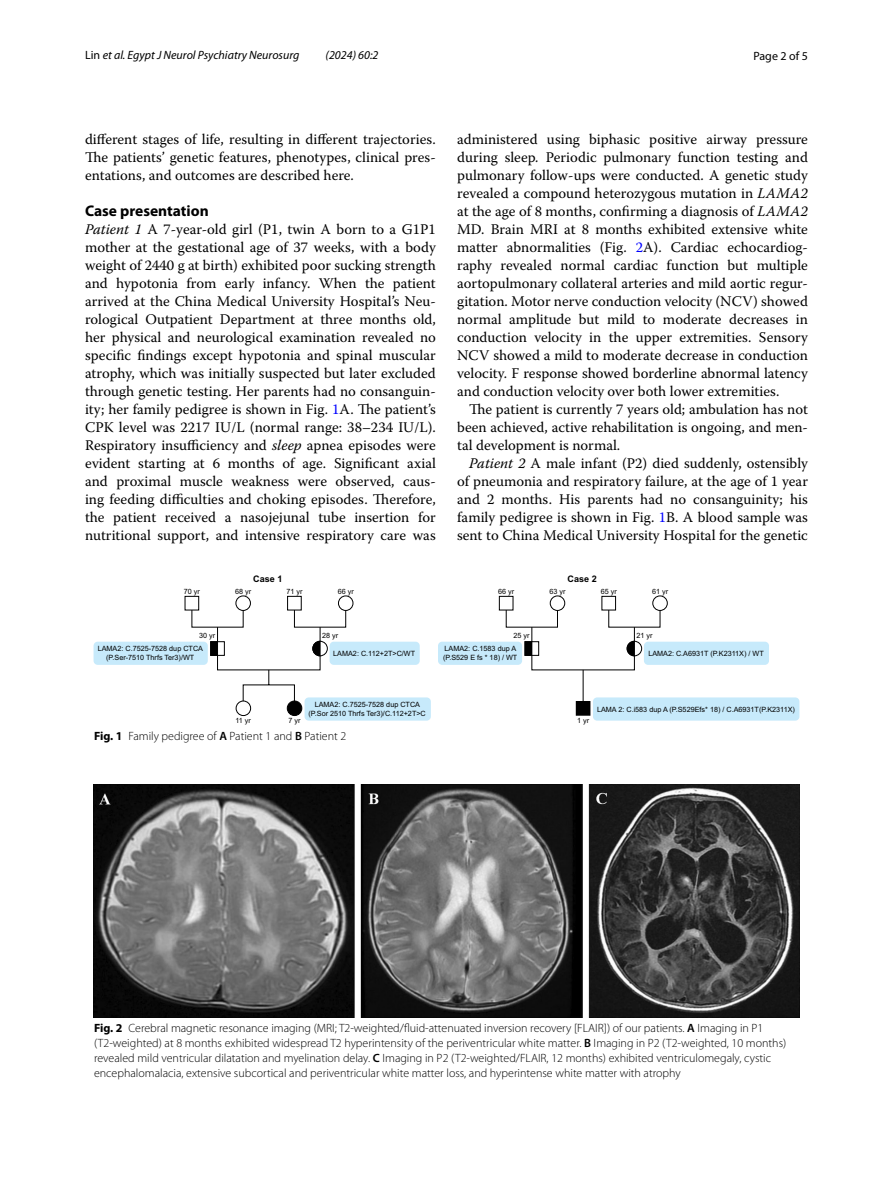
<style>
.page{position:relative;width:893px;height:1187px;background:#fff}
.page>*{position:absolute;margin:0;border:0;box-sizing:border-box;transform-origin:0 0}
.t1{font:700 15.45px "Myriad Pro";color:#000}
.t2{font:14.7px/18px "Warnock Pro";color:#000;text-align:justify}
.t3{font:300 12px/15px "Myriad Pro";color:#000}
.t4{font:italic 12px "Myriad Pro";color:#000}
.t5{font:12px "Myriad Pro";color:#000}
.t6{font:700 9px "Arial";color:#000}
.t7{font:7.2px/12.8px "Arial";color:#000}
.s1{font-style:normal}
.s2{font-style:italic}
.s3{color:#00f}
.s4{font-weight:700}
.s5{font-weight:600}
</style>
<div class="page">
<div style="left:185px;top:596px;width:14px;height:14px;border:1px solid #000"></div>
<div style="left:211px;top:641px;width:7px;height:14px;background:#000"></div>
<div style="left:210px;top:641px;width:8px;height:14px;border:1px solid #000"></div>
<div style="left:94px;top:641px;width:114px;height:23px;background:#c7eafb;border-radius:4px"></div>
<div style="left:305px;top:697px;width:126px;height:23px;background:#c7eafb;border-radius:4px"></div>
<div style="left:294px;top:609px;width:52px;height:18px;border:1px solid #000"></div>
<div style="left:338px;top:595px;width:15px;height:15px;border:1px solid #000;border-radius:50%"></div>
<div style="left:330px;top:641px;width:90px;height:23px;background:#c7eafb;border-radius:4px"></div>
<div style="left:312px;top:641px;width:16px;height:15px;border:1px solid #000;border-radius:50%"></div>
<svg style="left:217px;top:595px;width:104px;height:107px"></svg>
<div style="left:287px;top:701px;width:15px;height:14px;background:#000;border-radius:50%"></div>
<div style="left:287px;top:700px;width:15px;height:15px;border:1px solid #000;border-radius:50%"></div>
<div style="left:236px;top:700px;width:15px;height:15px;border:1px solid #000;border-radius:50%"></div>
<div style="left:499px;top:596px;width:14px;height:14px;border:1px solid #000"></div>
<div style="left:576px;top:701px;width:14px;height:14px;background:#000"></div>
<div style="left:525px;top:641px;width:7px;height:14px;background:#000"></div>
<div style="left:438px;top:641px;width:84px;height:23px;background:#c7eafb;border-radius:4px"></div>
<div style="left:593px;top:697px;width:206px;height:23px;background:#c7eafb;border-radius:4px"></div>
<div style="left:652px;top:595px;width:16px;height:15px;border:1px solid #000;border-radius:50%"></div>
<div style="left:644px;top:641px;width:125px;height:23px;background:#c7eafb;border-radius:4px"></div>
<div style="left:627px;top:641px;width:15px;height:15px;border:1px solid #000;border-radius:50%"></div>
<svg style="left:531px;top:595px;width:104px;height:106px"></svg>
<img style="left:93px;top:784px;width:706px;height:232px">
<p class="t4" style="left:85px;top:48px;width:216px"><span class="s1">Lin</span> et al. Egypt J Neurol Psychiatry Neurosurg</p>
<p class="t4" style="left:326px;top:48px;width:54px">(2024) 60:2</p>
<p class="t5" style="left:753px;top:48px;width:56px">Page 2 of 5</p>
<p class="t2" style="left:85px;top:130px;width:352px">different stages of life, resulting in different trajectories.<br>The patients’ genetic features, phenotypes, clinical pres&shy;entations, and outcomes are described here.</p>
<p class="t1" style="left:85px;top:200px;width:125px">Case presentation</p>
<p class="t2" style="left:85px;top:220px;width:352px"><span class="s2">Patient 1</span> A 7-year-old girl (P1, twin A born to a G1P1 mother at the gestational age of 37 weeks, with a body weight of 2440 g at birth) exhibited poor sucking strength and hypotonia from early infancy. When the patient arrived at the China Medical University Hospital’s Neu&shy;rological Outpatient Department at three months old, her physical and neurological examination revealed no specific findings except hypotonia and spinal muscular atrophy, which was initially suspected but later excluded through genetic testing. Her parents had no consanguin&shy;ity; her family pedigree is shown in Fig. <span class="s3">1</span>A. The patient’s CPK level was 2217 IU/L (normal range: 38–234 IU/L).<br>Respiratory insufficiency and <span class="s2">sleep</span> apnea episodes were evident starting at 6 months of age. Significant axial and proximal muscle weakness were observed, caus&shy;ing feeding difficulties and choking episodes. Therefore, the patient received a nasojejunal tube insertion for nutritional support, and intensive respiratory care was</p>
<p class="t6" style="left:253px;top:572px;width:31px">Case 1</p>
<p class="t2" style="left:457px;top:130px;width:352px">administered using biphasic positive airway pressure during sleep<span class="s2">.</span> Periodic pulmonary function testing and pulmonary follow-ups were conducted. A genetic study revealed a compound heterozygous mutation in <span class="s2">LAMA2 </span>at the age of 8 months, confirming a diagnosis of <span class="s2">LAMA2<br></span>MD. Brain MRI at 8 months exhibited extensive white matter abnormalities (Fig. <span class="s3">2</span>A). Cardiac echocardiog&shy;raphy revealed normal cardiac function but multiple aortopulmonary collateral arteries and mild aortic regur&shy;gitation. Motor nerve conduction velocity (NCV) showed normal amplitude but mild to moderate decreases in conduction velocity in the upper extremities. Sensory NCV showed a mild to moderate decrease in conduction velocity. F response showed borderline abnormal latency and conduction velocity over both lower extremities.</p>
<p class="t2" style="left:457px;top:400px;width:352px;text-indent:12px">The patient is currently 7 years old; ambulation has not been achieved, active rehabilitation is ongoing, and men&shy;tal development is normal.</p>
<p class="t2" style="left:457px;top:454px;width:352px;text-indent:12px"><span class="s2">Patient 2</span> A male infant (P2) died suddenly, ostensibly of pneumonia and respiratory failure, at the age of 1 year and 2 months. His parents had no consanguinity; his family pedigree is shown in Fig. <span class="s3">1</span>B. A blood sample was sent to China Medical University Hospital for the genetic</p>
<p class="t6" style="left:568px;top:572px;width:31px">Case 2</p>
<p class="t7" style="left:184px;top:585px;width:18px">70 yr</p>
<p class="t7" style="left:235px;top:585px;width:18px">68 yr</p>
<p class="t7" style="left:98px;top:629px;width:119px;text-indent:101px">30 yr<br>LAMA2: C.7525-7528 dup CTCA</p>
<p class="t7" style="left:106px;top:651px;width:90px">(P.Ser-7510 Thrfs Ter3)/WT</p>
<p class="t7" style="left:286px;top:585px;width:18px">71 yr</p>
<p class="t7" style="left:338px;top:585px;width:18px">66 yr</p>
<p class="t7" style="left:322px;top:629px;width:18px">28 yr</p>
<p class="t7" style="left:333px;top:647px;width:83px">LAMA2: C.112+2T&gt;C/WT</p>
<p class="t7" style="left:498px;top:585px;width:18px">66 yr</p>
<p class="t7" style="left:549px;top:585px;width:18px">63 yr</p>
<p class="t7" style="left:445px;top:629px;width:86px;text-indent:69px">25 yr<br>LAMA2: C.1583 dup A</p>
<p class="t7" style="left:443px;top:651px;width:76px">(P.S529 E fs * 18) / WT</p>
<p class="t7" style="left:601px;top:585px;width:18px">65 yr</p>
<p class="t7" style="left:652px;top:585px;width:18px">61 yr</p>
<p class="t7" style="left:636px;top:629px;width:18px">21 yr</p>
<p class="t7" style="left:648px;top:647px;width:117px">LAMA2: C.A6931T (P.K2311X) / WT</p>
<p class="t7" style="left:235px;top:713px;width:17px">11 yr</p>
<p class="t7" style="left:288px;top:713px;width:14px">7 yr</p>
<p class="t7" style="left:309px;top:700px;width:119px;line-height:8.7px;text-align:center">LAMA2: C.7525-7528 dup CTCA (P.Sor 2510 Thrfs Ter3)/C.112+2T&gt;C</p>
<p class="t7" style="left:577px;top:713px;width:14px">1 yr</p>
<p class="t7" style="left:597px;top:702px;width:199px">LAMA 2: C.i583 dup A (P.S529Efs* 18) / C.A6931T(P.K2311X)</p>
<p class="t3" style="left:94px;top:728px;width:254px"><span class="s4">Fig. 1</span> Family pedigree of <span class="s5">A</span> Patient 1 and <span class="s5">B</span> Patient 2</p>
<p class="t3" style="left:94px;top:1020px;width:694px"><span class="s4">Fig. 2</span> Cerebral magnetic resonance imaging (MRI; T2-weighted/fluid-attenuated inversion recovery [FLAIR]) of our patients. <span class="s5">A</span> Imaging in P1 (T2-weighted) at 8 months exhibited widespread T2 hyperintensity of the periventricular white matter. <span class="s5">B</span> Imaging in P2 (T2-weighted, 10 months) revealed mild ventricular dilatation and myelination delay. <span class="s5">C</span> Imaging in P2 (T2-weighted/FLAIR, 12 months) exhibited ventriculomegaly, cystic encephalomalacia, extensive subcortical and periventricular white matter loss, and hyperintense white matter with atrophy</p>
</div>
